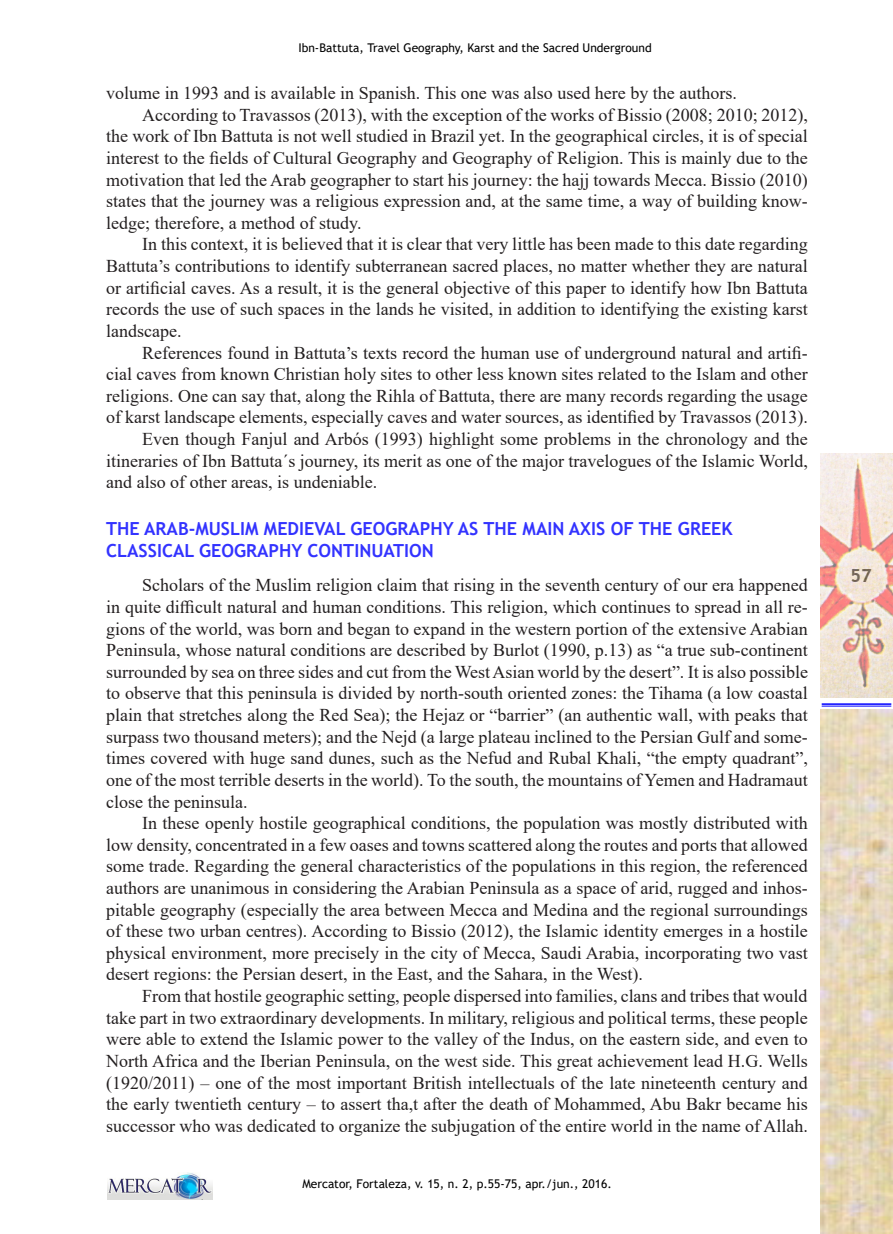
<style>
.page{position:relative;width:893px;height:1234px;background:#fff}
.page>*{position:absolute;margin:0;border:0;box-sizing:border-box;transform-origin:0 0}
.t1{font:18px/21.6px "Times New Roman";color:#231f20;text-align:justify}
.SUBTÍTULO_1{font:700 18px/21.6px "Trebuchet MS";color:#33f}
.t2{font:700 18px "Trebuchet MS";color:#000}
.t3{font:12px "Trebuchet MS";color:#000}
</style>
<div class="page">
<img style="left:108px;top:1172px;width:105px;height:27px">
<img style="left:821px;top:453px;width:72px;height:244px">
<hr style="left:822px;top:703px;width:69px;height:1px;background:#00f">
<hr style="left:822px;top:705px;width:69px;height:1px;background:#00f">
<img style="left:821px;top:709px;width:72px;height:524px">
<p class="t3" style="left:298px;top:40px;width:355px">Ibn-Battuta, Travel Geography, Karst and the Sacred Underground</p>
<p class="t1" style="left:106px;top:82px;width:632px">volume in 1993 and is available in Spanish. This one was also used here by the authors.</p>
<p class="t1" style="left:106px;top:103px;width:703px;text-indent:36px">According to Travassos (2013), with the exception of the works of Bissio (2008; 2010; 2012), the work of Ibn Battuta is not well studied in Brazil yet. In the geographical circles, it is of special interest to the fields of Cultural Geography and Geography of Religion. This is mainly due to the motivation that led the Arab geographer to start his journey: the hajj towards Mecca. Bissio (2010) states that the journey was a religious expression and, at the same time, a way of building know&shy;ledge; therefore, a method of study.</p>
<p class="t1" style="left:106px;top:233px;width:703px;text-indent:36px">In this context, it is believed that it is clear that very little has been made to this date regarding Battuta’s contributions to identify subterranean sacred places, no matter whether they are natural or artificial caves. As a result, it is the general objective of this paper to identify how Ibn Battuta records the use of such spaces in the lands he visited, in addition to identifying the existing karst landscape.</p>
<p class="t1" style="left:106px;top:341px;width:703px;text-indent:36px">References found in Battuta’s texts record the human use of underground natural and artifi&shy;cial caves from known Christian holy sites to other less known sites related to the Islam and other religions. One can say that, along the Rihla of Battuta, there are many records regarding the usage of karst landscape elements, especially caves and water sources, as identified by Travassos (2013).</p>
<p class="t1" style="left:106px;top:427px;width:703px;text-indent:36px">Even though Fanjul and Arbós (1993) highlight some problems in the chronology and the itineraries of Ibn Battuta´s journey, its merit as one of the major travelogues of the Islamic World, and also of other areas, is undeniable.</p>
<p class="SUBTÍTULO_1" style="left:106px;top:518px;width:628px">THE ARAB-MUSLIM MEDIEVAL GEOGRAPHY AS THE MAIN AXIS OF THE GREEK<br>CLASSICAL GEOGRAPHY CONTINUATION</p>
<p class="t1" style="left:106px;top:574px;width:703px;text-indent:36px">Scholars of the Muslim religion claim that rising in the seventh century of our era happened in quite difficult natural and human conditions. This religion, which continues to spread in all re&shy;gions of the world, was born and began to expand in the western portion of the extensive Arabian Peninsula, whose natural conditions are described by Burlot (1990, p.13) as “a true sub-continent surrounded by sea on three sides and cut from the West Asian world by the desert”. It is also possible to observe that this peninsula is divided by north-south oriented zones: the Tihama (a low coastal plain that stretches along the Red Sea); the Hejaz or “barrier” (an authentic wall, with peaks that surpass two thousand meters); and the Nejd (a large plateau inclined to the Persian Gulf and some&shy;times covered with huge sand dunes, such as the Nefud and Rubal Khali, “the empty quadrant”, one of the most terrible deserts in the world). To the south, the mountains of Yemen and Hadramaut close the peninsula.</p>
<p class="t1" style="left:106px;top:811px;width:703px;text-indent:36px">In these openly hostile geographical conditions, the population was mostly distributed with low density, concentrated in a few oases and towns scattered along the routes and ports that allowed some trade. Regarding the general characteristics of the populations in this region, the referenced authors are unanimous in considering the Arabian Peninsula as a space of arid, rugged and inhos&shy;pitable geography (especially the area between Mecca and Medina and the regional surroundings of these two urban centres). According to Bissio (2012), the Islamic identity emerges in a hostile physical environment, more precisely in the city of Mecca, Saudi Arabia, incorporating two vast desert regions: the Persian desert, in the East, and the Sahara, in the West).</p>
<p class="t1" style="left:106px;top:984px;width:703px;text-indent:36px">From that hostile geographic setting, people dispersed into families, clans and tribes that would take part in two extraordinary developments. In military, religious and political terms, these people were able to extend the Islamic power to the valley of the Indus, on the eastern side, and even to North Africa and the Iberian Peninsula, on the west side. This great achievement lead H.G. Wells (1920/2011) – one of the most important British intellectuals of the late nineteenth century and the early twentieth century – to assert tha,t after the death of Mohammed, Abu Bakr became his successor who was dedicated to organize the subjugation of the entire world in the name of Allah.</p>
<p class="t3" style="left:302px;top:1175px;width:311px">Mercator, Fortaleza, v. 15, n. 2, p.55-75, apr./jun., 2016.</p>
<p class="t2" style="left:851px;top:564px;width:23px">57</p>
</div>
